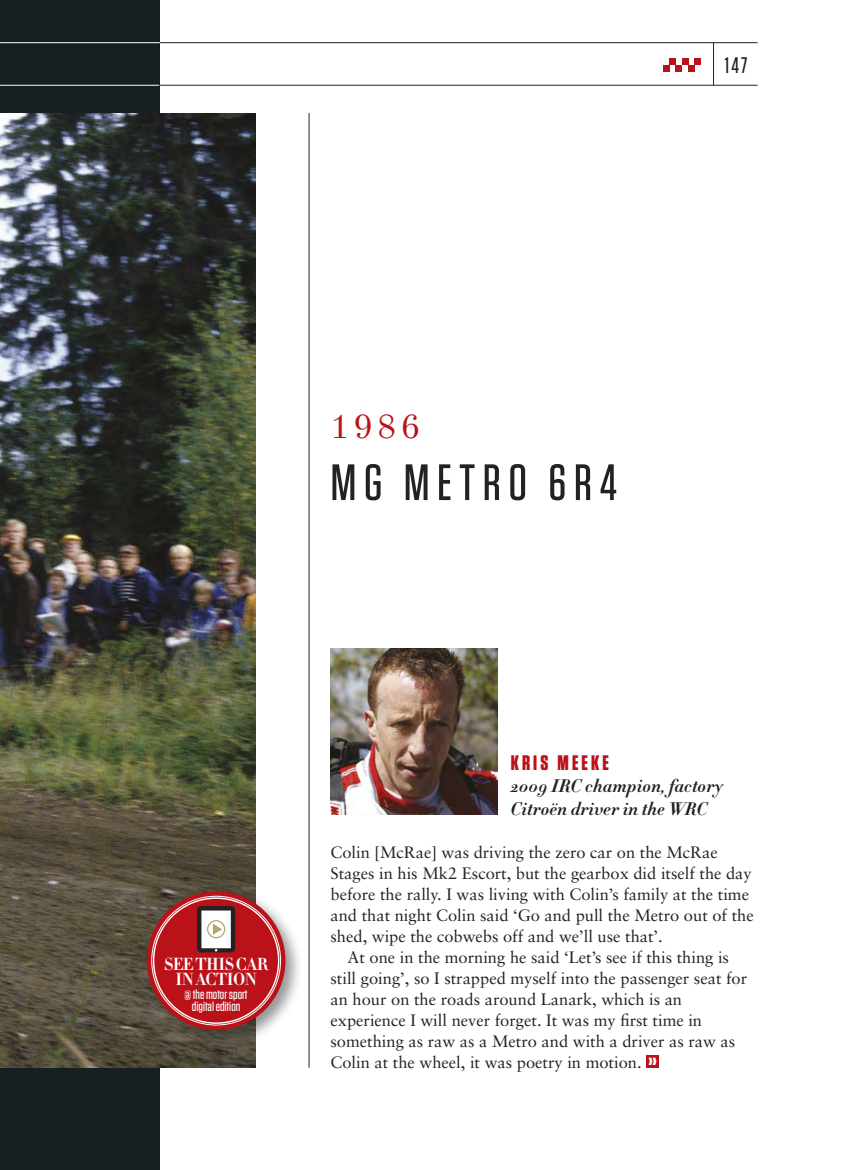
<style>
.page{position:relative;width:864px;height:1170px;background:#fff}
.page>*{position:absolute;margin:0;border:0;box-sizing:border-box;transform-origin:0 0}
.t1{font:500 51px "Tungsten";letter-spacing:.15em;color:#222221}
.t2{font:33px "Theano Didot";color:#bb1119}
.t3{font:500 22.5px "Tungsten";color:#222221}
.t4{font:700 21px "Tungsten";letter-spacing:.15em;color:#bb1119}
.t5{font:italic 700 18px/22.5px "HTF Didot B06";color:#222221}
.t6{font:700 17.1px/14.7px "HTF Didot B06";letter-spacing:-.03em;color:#fff;text-align:center}
.t7{font:16.5px/21px "Sabon LT";color:#222221}
.t8{font:500 13.5px/12.3px "Tungsten";color:#fff;text-align:center}
</style>
<div class="page">
<hr style="left:72px;top:42px;width:685px;height:1px;background:#222221">
<hr style="left:73px;top:85px;width:684px;height:1px;background:#222221">
<div style="left:0;top:0;width:160px;height:1169px;background:#181f22"></div>
<img style="left:0;top:113px;width:256px;height:954px">
<img style="left:330px;top:648px;width:167px;height:166px">
<hr style="left:308px;top:113px;width:1px;height:954px;background:#222221">
<hr style="left:713px;top:42px;width:1px;height:43px;background:#222221">
<hr style="left:0;top:42px;width:160px;height:1px;background:#fff">
<hr style="left:0;top:85px;width:159px;height:1px;background:#fff">
<div style="left:662px;top:65px;width:7px;height:6px;background:#bb1119"></div>
<svg style="left:675px;top:65px;width:6px;height:6px"></svg>
<svg style="left:688px;top:65px;width:6px;height:6px"></svg>
<div style="left:669px;top:58px;width:6px;height:7px;background:#bb1119"></div>
<div style="left:681px;top:58px;width:7px;height:7px;background:#bb1119"></div>
<div style="left:694px;top:58px;width:6px;height:7px;background:#bb1119"></div>
<div style="left:646px;top:1055px;width:12px;height:12px;background:#bb1119"></div>
<div style="left:142px;top:886px;width:161px;height:162px;background:#2f2f2f;opacity:.5"></div>
<div style="left:147px;top:891px;width:138px;height:138px;background:#bb1119;border-radius:50%"></div>
<svg style="left:197px;top:906px;width:39px;height:46px;background:#aaa4a0"></svg>
<h3 class="t3" style="left:724px;top:54px;width:24px">147</h3>
<h2 class="t2" style="left:330px;top:406px;width:91px">1986</h2>
<h1 class="t1" style="left:330px;top:455px;width:287px">MG METRO 6R4</h1>
<p class="t6" style="left:164px;top:956px;width:106px">SEE THIS CAR<br>IN ACTION</p>
<p class="t8" style="left:184px;top:987px;width:65px">@ the motor sport digital edition</p>
<p class="t4" style="left:510px;top:751px;width:100px">KRIS MEEKE</p>
<p class="t5" style="left:510px;top:774px;width:213px">2009 IRC champion, factory<br>Citroën driver in the WRC</p>
<p class="t7" style="left:330px;top:841px;width:424px">Colin [McRae] was driving the zero car on the McRae Stages in his Mk2 Escort, but the gearbox did itself the day before the rally. I was living with Colin’s family at the time and that night Colin said ‘Go and pull the Metro out of the shed, wipe the cobwebs off and we’ll use that’.</p>
<p class="t7" style="left:330px;top:946px;width:418px;text-indent:17px">At one in the morning he said ‘Let’s see if this thing is still going’, so I strapped myself into the passenger seat for an hour on the roads around Lanark, which is an experience I will never forget. It was my first time in something as raw as a Metro and with a driver as raw as Colin at the wheel, it was poetry in motion.</p>
</div>
